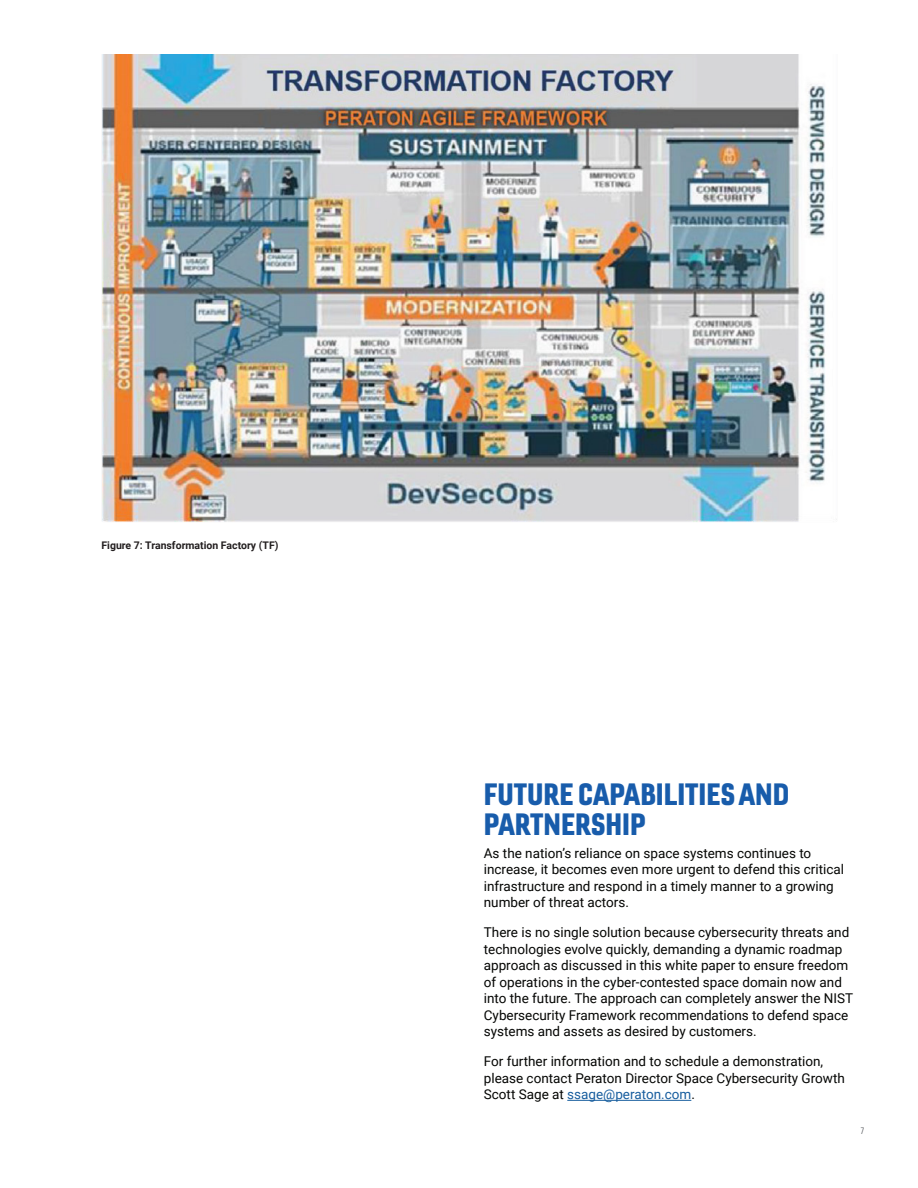
<style>
.page{position:relative;width:918px;height:1188px;background:#fff}
.page>*{position:absolute;margin:0;border:0;box-sizing:border-box;transform-origin:0 0}
.Body_header_20pt{font:30px/30px "Gineso Con Bla";color:#185cab}
.Body_Copy_9pt{font:13.5px/16.5px "Roboto";color:#040503}
.Legal_6_5pt{font:700 10.5px "Roboto";color:#231f20}
.Page____Footer{font:9px "Gineso Con Boo";color:#54565b}
.s1{color:#175d9e}
</style>
<div class="page">
<hr style="left:567px;top:1100px;width:124px;height:1px;background:#175d9e">
<img style="left:102px;top:54px;width:735px;height:468px">
<p class="Legal_6_5pt" style="left:102px;top:538px;width:178px">Figure 7: Transformation Factory (TF)</p>
<p class="Body_header_20pt" style="left:484px;top:778px;width:307px">FUTURE CAPABILITIES AND<br>PARTNERSHIP</p>
<p class="Body_Copy_9pt" style="left:484px;top:844px;width:362px">As the nation’s reliance on space systems continues to increase, it becomes even more urgent to defend this critical infrastructure and respond in a timely manner to a growing number of threat actors.</p>
<p class="Body_Copy_9pt" style="left:484px;top:924px;width:371px">There is no single solution because cybersecurity threats and technologies evolve quickly, demanding a dynamic roadmap approach as discussed in this white paper to ensure freedom of operations in the cyber-contested space domain now and into the future. The approach can completely answer the NIST Cybersecurity Framework recommendations to defend space systems and assets as desired by customers.</p>
<p class="Body_Copy_9pt" style="left:484px;top:1053px;width:363px">For further information and to schedule a demonstration, please contact Peraton Director Space Cybersecurity Growth<br>Scott Sage at <span class="s1">ssage@peraton.com</span>.</p>
<p class="Page____Footer" style="left:861px;top:1125px;width:5px">7</p>
</div>
